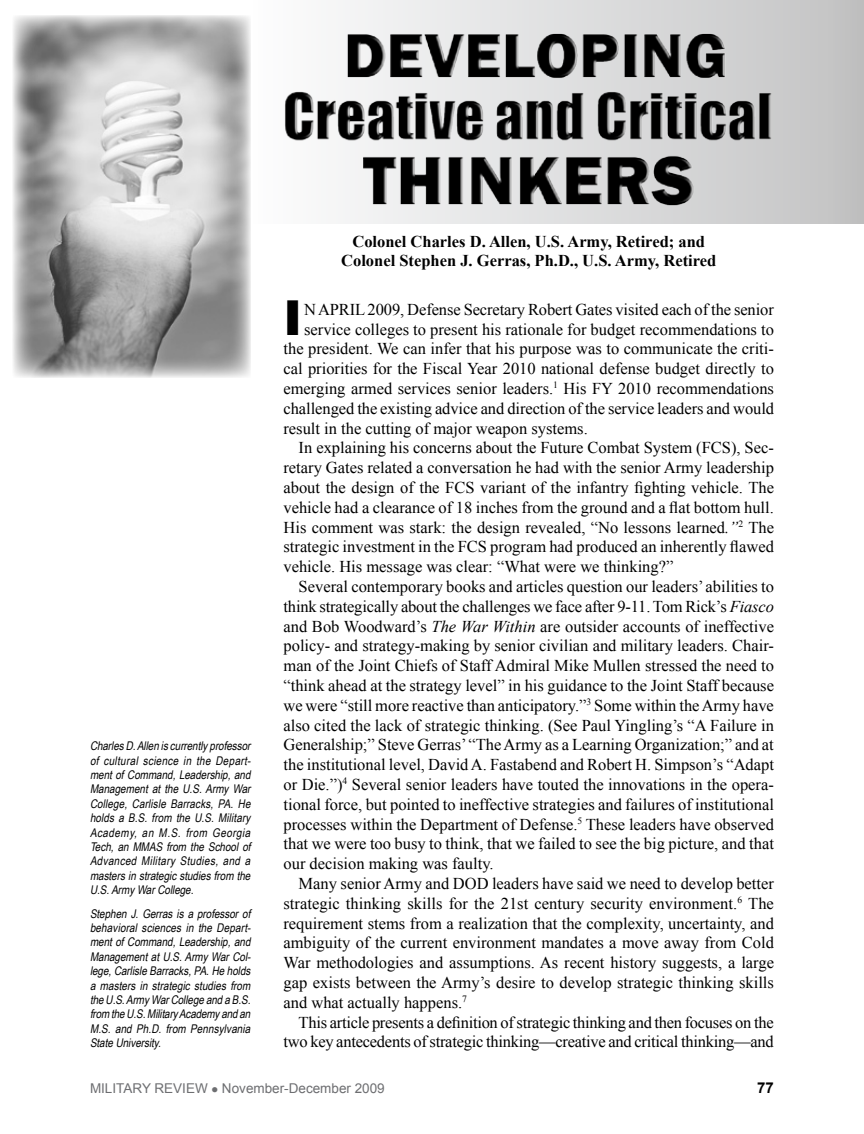
<style>
.page{position:relative;width:864px;height:1134px;background:#fff}
.page>*{position:absolute;margin:0;border:0;box-sizing:border-box;transform-origin:0 0}
.fob_Drop_Cap{font:900 48.15px "Arial";color:#000}
.fob{font:16.5px/19.8px "Times New Roman";color:#000;text-align:justify}
.fob_Drop_Cap-2{font:16.5px "Times New Roman";color:#000}
.author_byline{font:700 16.5px/19.8px "Times New Roman";color:#000;text-align:center}
.subhead{font:700 15px "Arial";color:#000}
.subhead-2{font:13.5px "Arial";color:#6d6e71}
.bio{font:italic 12px/14.4px "Arial Narrow";color:#000;text-align:justify}
.s1{font-style:italic}
</style>
<div class="page">
<div style="left:250px;top:0;width:614px;height:224px;background:linear-gradient(to right,#fefeff,#c2c2c3)"></div>
<img style="left:284px;top:21px;width:490px;height:195px">
<img style="left:13px;top:15px;width:238px;height:363px">
<p class="bio" style="left:90px;top:738px;width:165px">CharlesD.Alleniscurrentlyprofessor of cultural science in the Depart&shy;mentofCommand,Leadership,and Management at the U.S.Army War College, Carlisle Barracks, PA. He holds a B.S. from the U.S. Military Academy, an M.S. from Georgia Tech, an MMAS from the School of Advanced Military Studies, and a mastersinstrategicstudiesfrom the U.S.ArmyWarCollege.</p>
<p class="bio" style="left:90px;top:906px;width:165px">Stephen J. Gerras is a professor of behavioral sciences in the Depart&shy;mentofCommand,Leadership,and ManagementatU.S.ArmyWarCol&shy;lege,CarlisleBarracks,PA.Heholds a masters in strategic studies from theU.S.ArmyWarCollegeandaB.S. from theU.S.MilitaryAcademyandan M.S. and Ph.D. from Pennsylvania StateUniversity.</p>
<p class="author_byline" style="left:341px;top:231px;width:377px">Colonel Charles D. Allen, U.S. Army, Retired; and<br>Colonel Stephen J. Gerras, Ph.D., U.S. Army, Retired</p>
<p class="fob_Drop_Cap" style="left:284px;top:282px;width:20px">I</p>
<p class="fob_Drop_Cap-2" style="left:304px;top:298px;width:471px">N APRIL 2009, Defense Secretary Robert Gates visited each of the senior</p>
<p class="fob_Drop_Cap-2" style="left:304px;top:318px;width:471px">service colleges to present his rationale for budget recommendations to</p>
<p class="fob_Drop_Cap-2" style="left:284px;top:338px;width:492px">the president. We can infer that his purpose was to communicate the criti-</p>
<p class="fob_Drop_Cap-2" style="left:284px;top:358px;width:492px">cal priorities for the Fiscal Year 2010 national defense budget directly to</p>
<p class="fob_Drop_Cap-2" style="left:284px;top:377px;width:492px">emerging armed services senior leaders.<sup>1</sup> His FY 2010 recommendations</p>
<p class="fob_Drop_Cap-2" style="left:284px;top:397px;width:492px">challenged the existing advice and direction of the service leaders and would</p>
<p class="fob_Drop_Cap-2" style="left:284px;top:417px;width:306px">result in the cutting of major weapon systems.</p>
<p class="fob" style="left:284px;top:438px;width:492px;text-indent:15px">In explaining his concerns about the Future Combat System (FCS), Sec&shy;retary Gates related a conversation he had with the senior Army leadership about the design of the FCS variant of the infantry fighting vehicle. The vehicle had a clearance of 18 inches from the ground and a flat bottom hull.<br>His comment was stark: the design revealed, “No lessons learned<span class="s1">.”</span><sup>2</sup> The strategic investment in the FCS program had produced an inherently flawed vehicle. His message was clear: “What were we thinking?”</p>
<p class="fob" style="left:284px;top:576px;width:492px;text-indent:15px">Several contemporary books and articles question our leaders’ abilities to think strategically about the challenges we face after 9-11. Tom Rick’s <span class="s1">Fiasco </span>and Bob Woodward’s <span class="s1">The War Within</span> are outsider accounts of ineffective policy- and strategy-making by senior civilian and military leaders. Chair&shy;man of the Joint Chiefs of Staff Admiral Mike Mullen stressed the need to “think ahead at the strategy level” in his guidance to the Joint Staff because we were “still more reactive than anticipatory.”<sup>3</sup> Some within the Army have also cited the lack of strategic thinking. (See Paul Yingling’s “A Failure in Generalship;” Steve Gerras’ “The Army as a Learning Organization;” and at the institutional level, David A. Fastabend and Robert H. Simpson’s “Adapt or Die.”)<sup>4</sup> Several senior leaders have touted the innovations in the opera&shy;tional force, but pointed to ineffective strategies and failures of institutional processes within the Department of Defense.<sup>5</sup> These leaders have observed that we were too busy to think, that we failed to see the big picture, and that our decision making was faulty.</p>
<p class="fob" style="left:284px;top:873px;width:492px;text-indent:15px">Many senior Army and DOD leaders have said we need to develop better strategic thinking skills for the 21st century security environment.<sup>6</sup> The requirement stems from a realization that the complexity, uncertainty, and ambiguity of the current environment mandates a move away from Cold War methodologies and assumptions. As recent history suggests, a large gap exists between the Army’s desire to develop strategic thinking skills and what actually happens.<sup>7</sup></p>
<p class="fob" style="left:284px;top:1012px;width:492px;text-align:right">This article presents a definition of strategic thinking and then focuses on the two key antecedents of strategic thinking—creative and critical thinking—and</p>
<p class="subhead-2" style="left:90px;top:1080px;width:296px">MILITARY REVIEW ● November-December 2009</p>
<p class="subhead" style="left:757px;top:1078px;width:18px">77</p>
</div>
